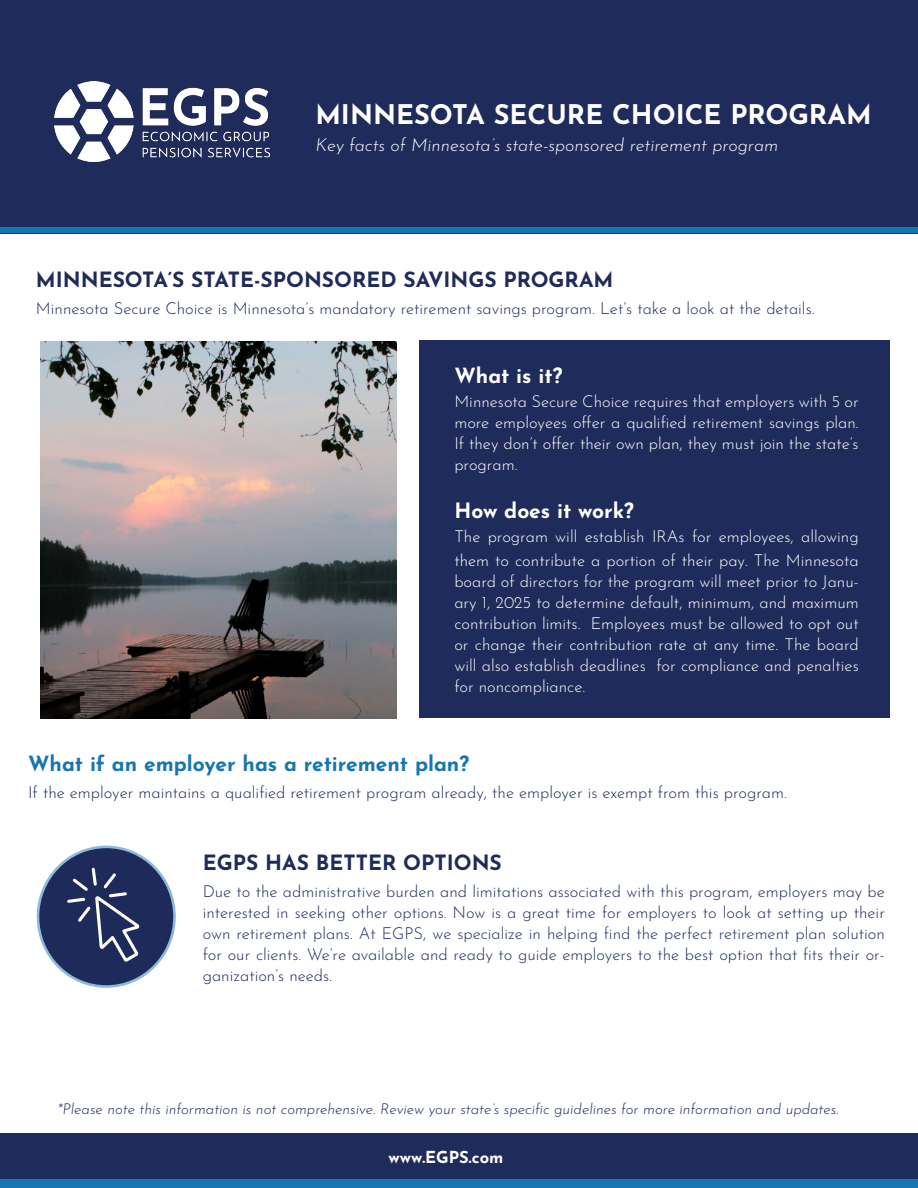
<style>
.page{position:relative;width:918px;height:1188px;background:#fff}
.page>*{position:absolute;margin:0;border:0;box-sizing:border-box;transform-origin:0 0}
.t1{font:700 27px "Josefin Sans";color:#fff}
.t2{font:700 21px "Josefin Sans";color:#1f2b5a}
.t3{font:700 21px "Josefin Sans";color:#1775b2}
.t4{font:700 21px "Josefin Sans";color:#fff}
.t5{font:italic 300 18px "Josefin Sans";color:#fff}
.t6{font:300 16.5px/21px "Josefin Sans";color:#1f2b5a;text-align:justify}
.t7{font:300 16.5px/21px "Josefin Sans";color:#fff;text-align:justify}
.t8{font:700 16.5px "Josefin Sans";color:#fff}
.t9{font:italic 300 15px "Josefin Sans";color:#1f2b5a}
</style>
<div class="page">
<div style="left:419px;top:340px;width:471px;height:378px;background:#1f2b5a"></div>
<div style="left:0;top:0;width:918px;height:233px;background:#1f2b5a"></div>
<div style="left:0;top:227px;width:918px;height:6px;background:#1775b2"></div>
<img style="left:55px;top:82px;width:216px;height:79px">
<div style="left:38px;top:847px;width:136px;height:140px;background:#1e2a5a;border-radius:50%"></div>
<div style="left:37px;top:846px;width:139px;height:142px;border:3px solid #8dbad9;border-radius:50%"></div>
<svg style="left:67px;top:867px;width:73px;height:95px"></svg>
<div style="left:0;top:1134px;width:918px;height:54px;background:#1f2b5a"></div>
<div style="left:0;top:1180px;width:918px;height:8px;background:#1775b2"></div>
<img style="left:40px;top:341px;width:357px;height:377px">
<p class="t1" style="left:315px;top:94px;width:558px">MINNESOTA SECURE CHOICE PROGRAM</p>
<p class="t5" style="left:315px;top:129px;width:464px">Key facts of Minnesota’s state-sponsored retirement program</p>
<p class="t2" style="left:36px;top:264px;width:579px">MINNESOTA’S STATE-SPONSORED SAVINGS PROGRAM</p>
<p class="t6" style="left:36px;top:296px;width:780px">Minnesota Secure Choice is Minnesota’s mandatory retirement savings program. Let’s take a look at the details.</p>
<p class="t4" style="left:454px;top:360px;width:110px">What is it?</p>
<p class="t7" style="left:454px;top:389px;width:406px">Minnesota Secure Choice requires that employers with 5 or more employees offer a qualified retirement savings plan.<br>If they don’t offer their own plan, they must join the state’s program.</p>
<p class="t4" style="left:454px;top:495px;width:181px">How does it work?</p>
<p class="t7" style="left:454px;top:523px;width:406px;line-height:24px">The program will establish IRAs for employees, allowing them to contribute a portion of their pay. The Minnesota</p>
<p class="t7" style="left:454px;top:569px;width:406px">board of directors for the program will meet prior to Janu&shy;ary 1, 2025 to determine default, minimum, and maximum contribution limits. Employees must be allowed to opt out or change their contribution rate at any time. The board will also establish deadlines for compliance and penalties for noncompliance.</p>
<p class="t3" style="left:28px;top:748px;width:443px">What if an employer has a retirement plan?</p>
<p class="t6" style="left:28px;top:780px;width:760px">If the employer maintains a qualified retirement program already, the employer is exempt from this program.</p>
<p class="t2" style="left:203px;top:847px;width:301px">EGPS HAS BETTER OPTIONS</p>
<p class="t6" style="left:203px;top:879px;width:684px">Due to the administrative burden and limitations associated with this program, employers may be interested in seeking other options. Now is a great time for employers to look at setting up their own retirement plans. At EGPS, we specialize in helping find the perfect retirement plan solution for our clients. We’re available and ready to guide employers to the best option that fits their or&shy;ganization’s needs.</p>
<p class="t9" style="left:58px;top:1096px;width:783px">*Please note this information is not comprehensive. Review your state’s specific guidelines for more information and updates.</p>
<p class="t8" style="left:389px;top:1145px;width:116px">www.EGPS.com</p>
</div>
